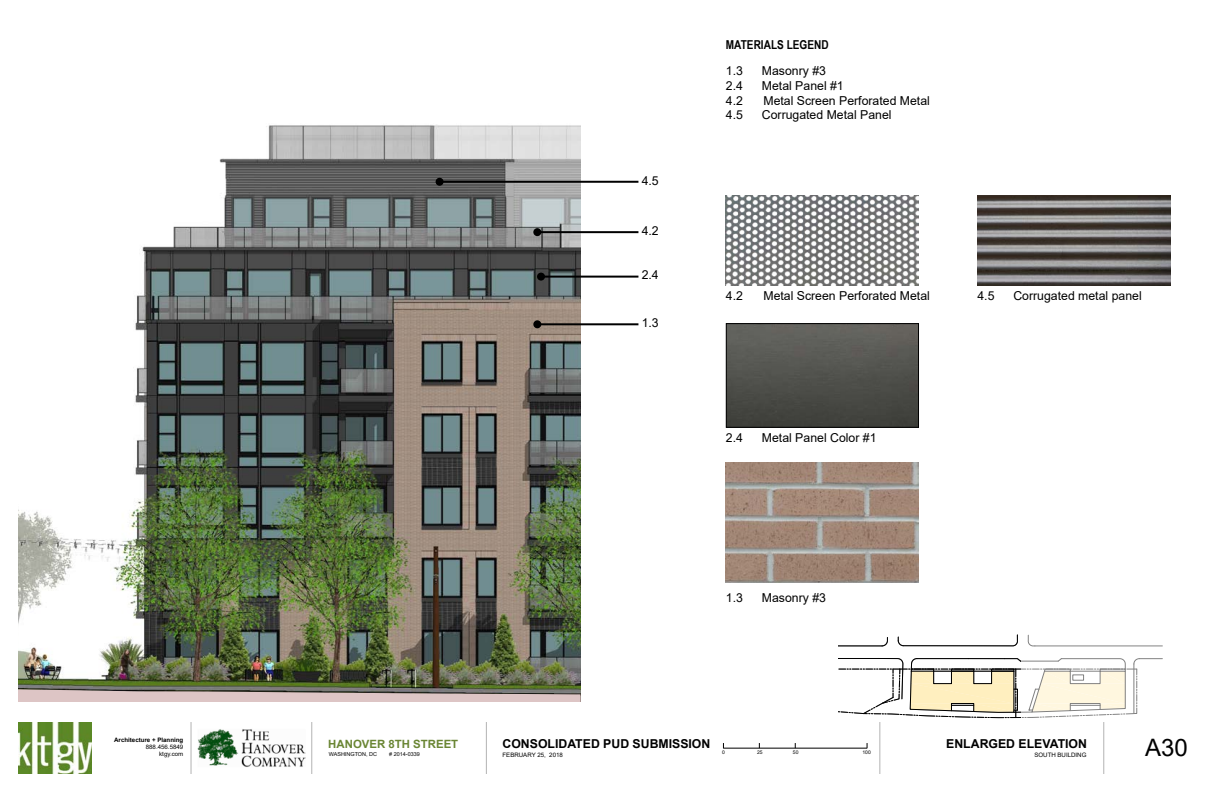
<style>
.page{position:relative;width:1224px;height:792px;background:#fff}
.page>*{position:absolute;margin:0;border:0;box-sizing:border-box;transform-origin:0 0}
.t1{font:24px "Arial";color:#000}
.t2{font:12.3px "Arial";color:#000}
.t3{font:700 12.3px "Arial";color:#000}
.t4{font:700 12.3px "Arial Narrow";color:#000}
.t5{font:700 11.4px "Arial";color:#6a8634}
.t6{font:6.1px/7.3px "Arial";color:#000;text-align:right}
.t7{font:700 6.1px "Arial";color:#000}
.t8{font:5.4px "Arial";color:#000}
.t9{font:5px "Arial";color:#000}
</style>
<div class="page">
<img style="left:18px;top:722px;width:74px;height:52px">
<hr style="left:191px;top:722px;width:1px;height:52px;background:#b3b3b3">
<hr style="left:311px;top:722px;width:1px;height:52px;background:#b3b3b3">
<hr style="left:486px;top:722px;width:1px;height:52px;background:#b3b3b3">
<hr style="left:879px;top:722px;width:1px;height:52px;background:#b3b3b3">
<hr style="left:1103px;top:722px;width:1px;height:52px;background:#b3b3b3">
<img style="left:197px;top:729px;width:108px;height:38px">
<hr style="left:537px;top:323px;width:101px;height:2px;background:#000">
<hr style="left:537px;top:231px;width:101px;height:2px;background:#000">
<hr style="left:541px;top:276px;width:97px;height:2px;background:#000">
<hr style="left:440px;top:181px;width:198px;height:2px;background:#000">
<img style="left:18px;top:124px;width:563px;height:565px">
<svg style="left:18px;top:689px;width:563px;height:13px;background:#bba9a8"></svg>
<img style="left:726px;top:463px;width:193px;height:119px">
<img style="left:977px;top:196px;width:193px;height:90px">
<img style="left:728px;top:325px;width:189px;height:101px">
<div style="left:726px;top:323px;width:193px;height:105px;border:1px solid #000"></div>
<img style="left:726px;top:196px;width:193px;height:89px">
<svg style="left:1028px;top:635px;width:7px;height:11px"></svg>
<hr style="left:1035px;top:646px;width:127px;height:1px;background:#000">
<svg style="left:882px;top:637px;width:5px;height:9px"></svg>
<svg style="left:898px;top:635px;width:119px;height:11px"></svg>
<hr style="left:838px;top:646px;width:44px;height:1px;background:#000">
<svg style="left:838px;top:658px;width:324px;height:60px"></svg>
<hr style="left:723px;top:748px;width:144px;height:1px;background:#000">
<p class="t2" style="left:642px;top:172px;width:19px">4.5</p>
<p class="t2" style="left:642px;top:222px;width:19px">4.2</p>
<p class="t2" style="left:642px;top:267px;width:19px">2.4</p>
<p class="t2" style="left:642px;top:314px;width:19px">1.3</p>
<p class="t4" style="left:726px;top:36px;width:104px">MATERIALS LEGEND</p>
<p class="t2" style="left:726px;top:62px;width:19px">1.3</p>
<p class="t2" style="left:762px;top:62px;width:66px">Masonry #3</p>
<p class="t2" style="left:726px;top:77px;width:19px">2.4</p>
<p class="t2" style="left:762px;top:77px;width:83px">Metal Panel #1</p>
<p class="t2" style="left:726px;top:92px;width:19px">4.2</p>
<p class="t2" style="left:763px;top:92px;width:168px">Metal Screen Perforated Metal</p>
<p class="t2" style="left:726px;top:107px;width:19px">4.5</p>
<p class="t2" style="left:762px;top:107px;width:131px">Corrugated Metal Panel</p>
<p class="t2" style="left:726px;top:287px;width:19px">4.2</p>
<p class="t2" style="left:763px;top:287px;width:168px">Metal Screen Perforated Metal</p>
<p class="t2" style="left:977px;top:287px;width:19px">4.5</p>
<p class="t2" style="left:1013px;top:287px;width:130px">Corrugated metal panel</p>
<p class="t2" style="left:726px;top:429px;width:19px">2.4</p>
<p class="t2" style="left:762px;top:429px;width:116px">Metal Panel Color #1</p>
<p class="t2" style="left:726px;top:589px;width:19px">1.3</p>
<p class="t2" style="left:762px;top:589px;width:66px">Masonry #3</p>
<p class="t7" style="left:114px;top:735px;width:71px">Architecture + Planning</p>
<p class="t6" style="left:146px;top:743px;width:39px">888.456.5849 ktgy.com</p>
<p class="t6" style="left:503px;top:751px;width:62px">FEBRUARY 25, 2018</p>
<p class="t3" style="left:503px;top:735px;width:209px">CONSOLIDATED PUD SUBMISSION</p>
<p class="t5" style="left:328px;top:736px;width:131px">HANOVER 8TH STREET</p>
<p class="t8" style="left:329px;top:751px;width:50px">WASHINGTON, DC</p>
<p class="t8" style="left:389px;top:751px;width:32px"># 2014-0339</p>
<p class="t9" style="left:722px;top:749px;width:4px">0</p>
<p class="t9" style="left:757px;top:749px;width:7px">25</p>
<p class="t9" style="left:793px;top:749px;width:7px">50</p>
<p class="t9" style="left:862px;top:749px;width:10px">100</p>
<p class="t3" style="left:946px;top:735px;width:142px">ENLARGED ELEVATION</p>
<h1 class="t1" style="left:1145px;top:731px;width:44px">A30</h1>
<p class="t6" style="left:1034px;top:751px;width:54px">SOUTH BUILDING</p>
</div>
